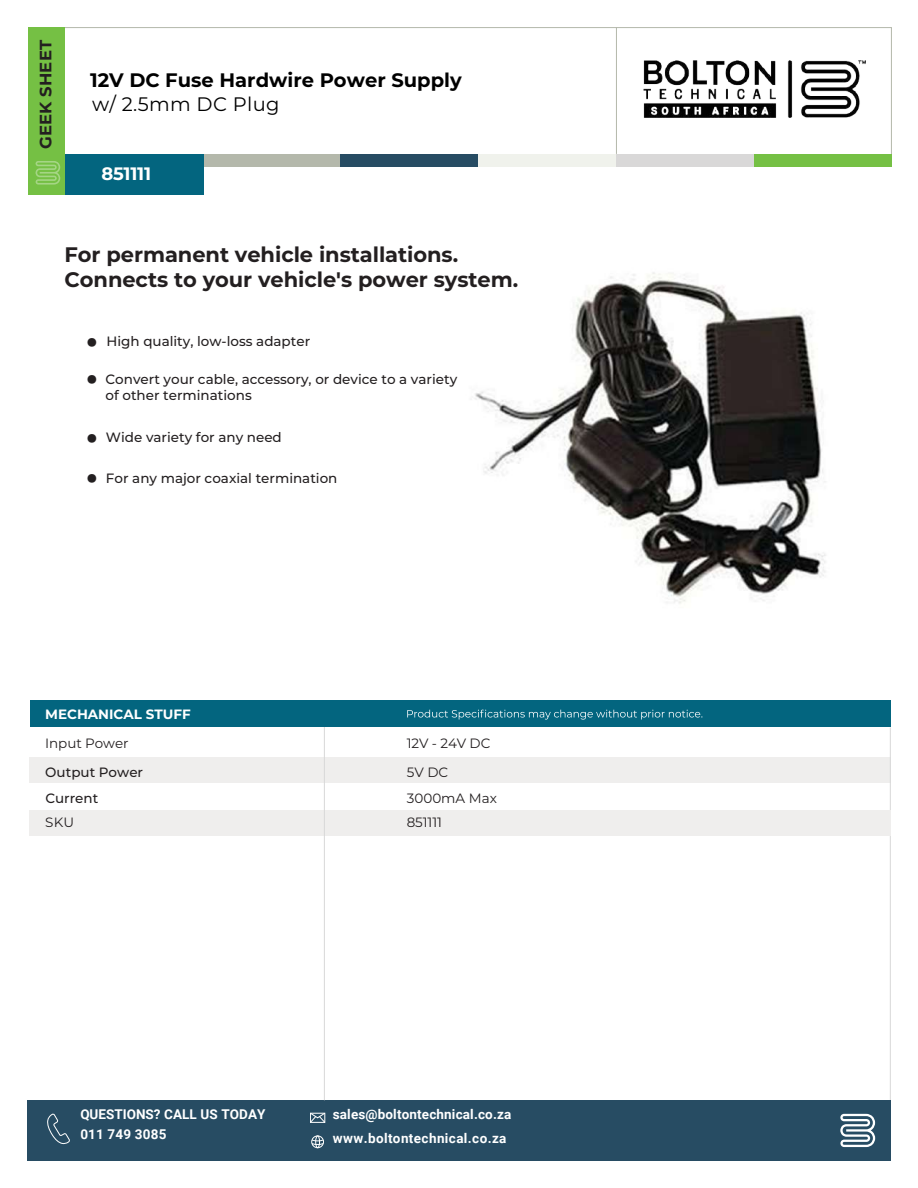
<style>
.page{position:relative;width:918px;height:1188px;background:#fff}
.page>*{position:absolute;margin:0;border:0;box-sizing:border-box;transform-origin:0 0}
.t1{font:700 21px/25.2px "Montserrat";letter-spacing:-.005em;color:#231f20}
.t2{font:700 19.5px "Montserrat";color:#000}
.t3{font:19.5px "Montserrat";letter-spacing:.015em;color:#000}
.t4{font:700 18px "Montserrat";letter-spacing:-.01em;color:#fff}
.t5{font:700 16.5px "Montserrat";letter-spacing:.005em;color:#231f20}
.t6{font:500 13.5px/16.2px "Montserrat";color:#231f20}
.t7{font:700 13.5px/24px "Roboto";letter-spacing:.01em;color:#fff}
.t8{font:13.5px "Montserrat";letter-spacing:-.005em;color:#231f20}
.t9{font:700 13.5px "Montserrat";color:#fff}
.s1{font-weight:700;font-size:34.5px}
</style>
<div class="page">
<div style="left:30px;top:757px;width:861px;height:26px;background:#efeeed"></div>
<hr style="left:890px;top:727px;width:1px;height:373px;background:#d8d8d8">
<div style="left:27px;top:1100px;width:864px;height:61px;background:#274c63"></div>
<svg style="left:840px;top:1114px;width:35px;height:33px"></svg>
<svg style="left:47px;top:1113px;width:23px;height:32px"></svg>
<svg style="left:310px;top:1113px;width:15px;height:10px"></svg>
<div style="left:311px;top:1136px;width:13px;height:12px;border:1px solid #fff;border-radius:50%"></div>
<svg style="left:312px;top:1140px;width:12px;height:5px"></svg>
<div style="left:315px;top:1136px;width:5px;height:12px;border:1px solid #fff;border-radius:50%"></div>
<svg style="left:65px;top:27px;width:827px;height:127px"></svg>
<div style="left:202px;top:154px;width:138px;height:12px;background:#b4b8ab"></div>
<div style="left:65px;top:154px;width:139px;height:40px;background:#03657f"></div>
<div style="left:340px;top:154px;width:138px;height:12px;background:#274c63"></div>
<div style="left:616px;top:154px;width:138px;height:12px;background:#d9d8d8"></div>
<div style="left:478px;top:154px;width:138px;height:12px;background:#f0f2ec"></div>
<div style="left:754px;top:154px;width:138px;height:12px;background:#75c044"></div>
<div style="left:28px;top:27px;width:37px;height:167px;background:#75c044"></div>
<hr style="left:616px;top:27px;width:1px;height:127px;background:#b4b8ab">
<svg style="left:36px;top:161px;width:24px;height:24px"></svg>
<div style="left:30px;top:810px;width:861px;height:26px;background:#efeeed"></div>
<hr style="left:324px;top:705px;width:1px;height:395px;background:#d8d8d8">
<div style="left:30px;top:700px;width:861px;height:27px;background:#03657f"></div>
<svg style="left:407px;top:710px;width:295px;height:10px"></svg>
<img style="left:475px;top:272px;width:351px;height:332px">
<img style="left:644px;top:61px;width:221px;height:56px">
<p class="t5" style="left:34px;top:149px;width:110px;rotate:-90deg">GEEK SHEET</p>
<h2 class="t2" style="left:90px;top:66px;width:373px">12V DC Fuse Hardwire Power Supply</h2>
<h2 class="t3" style="left:92px;top:91px;width:189px">w/ 2.5mm DC Plug</h2>
<h3 class="t4" style="left:101px;top:161px;width:51px">851111</h3>
<h1 class="t1" style="left:65px;top:241px;width:455px">For permanent vehicle installations.<br>Connects to your vehicle's power system.</h1>
<p class="t6" style="left:86px;top:332px;width:226px"><span class="s1">•</span> High quality, low-loss adapter</p>
<p class="t6" style="left:105px;top:370px;width:353px;text-indent:-19px"><span class="s1">•</span> Convert your cable, accessory, or device to a variety of other terminations</p>
<p class="t6" style="left:86px;top:429px;width:197px"><span class="s1">•</span> Wide variety for any need</p>
<p class="t6" style="left:86px;top:469px;width:253px"><span class="s1">•</span> For any major coaxial termination</p>
<p class="t9" style="left:45px;top:704px;width:147px">MECHANICAL STUFF</p>
<p class="t8" style="left:45px;top:734px;width:85px">Input Power</p>
<p class="t8" style="left:407px;top:734px;width:85px">12V - 24V DC</p>
<p class="t6" style="left:45px;top:763px;width:99px">Output Power</p>
<p class="t8" style="left:407px;top:763px;width:43px">5V DC</p>
<p class="t6" style="left:45px;top:789px;width:55px">Current</p>
<p class="t8" style="left:407px;top:789px;width:92px">3000mA Max</p>
<p class="t8" style="left:45px;top:813px;width:30px">SKU</p>
<p class="t8" style="left:407px;top:813px;width:37px">851111</p>
<p class="t7" style="left:80px;top:1104px;width:187px;line-height:19.8px">QUESTIONS? CALL US TODAY<br>011 749 3085</p>
<p class="t7" style="left:333px;top:1101px;width:180px">sales@boltontechnical.co.za www.boltontechnical.co.za</p>
</div>
